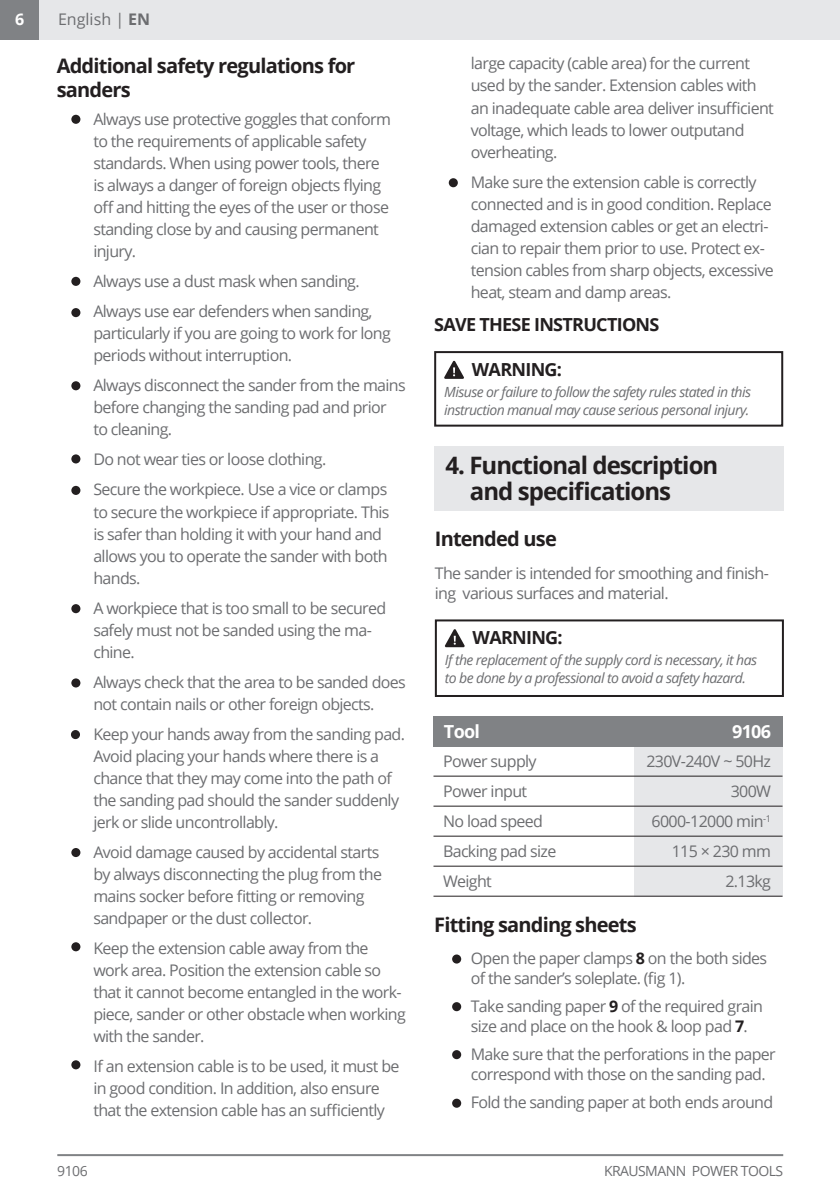
<style>
.page{position:relative;width:840px;height:1191px;background:#fff}
.page>*{position:absolute;margin:0;border:0;box-sizing:border-box;transform-origin:0 0}
.t1{font:700 24px/26px "Open Sans";letter-spacing:-.04em;color:#231f20}
.t2{font:700 20px/24px "Open Sans";letter-spacing:-.04em;color:#231f20}
.t3{font:700 18px "Open Sans";letter-spacing:-.04em;color:#231f20}
.t4{font:700 18px "Open Sans";letter-spacing:-.04em;color:#fff}
.t5{font:16px/22px "Open Sans";letter-spacing:-.04em;color:#6c6d70}
.t6{font:16px "Open Sans";color:#6c6d70}
.t7{font:700 16px "Open Sans";color:#fff}
.t8{font:italic 14px/18px "Open Sans";letter-spacing:-.04em;color:#6c6d70}
.t9{font:14px "Open Sans";letter-spacing:-.04em;color:#6c6d70}
.s1{font-weight:700}
.s2{font-weight:700;color:#231f20}
</style>
<div class="page">
<div style="left:0;top:0;width:40px;height:40px;background:#808285"></div>
<hr style="left:57px;top:1154px;width:725px;height:2px;background:#808285">
<div style="left:40px;top:0;width:799px;height:40px;background:#e6e7e9"></div>
<div style="left:71px;top:115px;width:9px;height:9px;background:#231f20;border-radius:50%"></div>
<div style="left:448px;top:178px;width:9px;height:9px;background:#231f20;border-radius:50%"></div>
<div style="left:71px;top:277px;width:9px;height:9px;background:#231f20;border-radius:50%"></div>
<div style="left:71px;top:308px;width:9px;height:9px;background:#231f20;border-radius:50%"></div>
<div style="left:71px;top:381px;width:9px;height:9px;background:#231f20;border-radius:50%"></div>
<div style="left:71px;top:454px;width:9px;height:9px;background:#231f20;border-radius:50%"></div>
<div style="left:71px;top:486px;width:9px;height:9px;background:#231f20;border-radius:50%"></div>
<div style="left:71px;top:604px;width:9px;height:9px;background:#231f20;border-radius:50%"></div>
<div style="left:71px;top:678px;width:9px;height:9px;background:#231f20;border-radius:50%"></div>
<div style="left:71px;top:730px;width:9px;height:9px;background:#231f20;border-radius:50%"></div>
<div style="left:71px;top:848px;width:9px;height:9px;background:#231f20;border-radius:50%"></div>
<div style="left:71px;top:942px;width:9px;height:9px;background:#231f20;border-radius:50%"></div>
<div style="left:71px;top:1060px;width:9px;height:9px;background:#231f20;border-radius:50%"></div>
<div style="left:434px;top:351px;width:348px;height:75px;border:2px solid #231f20"></div>
<svg style="left:444px;top:360px;width:20px;height:19px"></svg>
<div style="left:434px;top:446px;width:349px;height:64px;background:#e6e7e9"></div>
<div style="left:434px;top:619px;width:349px;height:78px;border:2px solid #231f20"></div>
<svg style="left:445px;top:629px;width:19px;height:18px"></svg>
<div style="left:633px;top:746px;width:149px;height:150px;background:#e6e7e9"></div>
<div style="left:433px;top:716px;width:349px;height:30px;background:#808285"></div>
<hr style="left:433px;top:775px;width:349px;height:1px;background:#231f20">
<hr style="left:433px;top:805px;width:349px;height:1px;background:#231f20">
<hr style="left:433px;top:835px;width:349px;height:1px;background:#231f20">
<hr style="left:433px;top:865px;width:349px;height:1px;background:#231f20">
<hr style="left:433px;top:895px;width:349px;height:1px;background:#231f20">
<div style="left:452px;top:954px;width:9px;height:9px;background:#231f20;border-radius:50%"></div>
<div style="left:452px;top:1002px;width:9px;height:9px;background:#231f20;border-radius:50%"></div>
<div style="left:452px;top:1050px;width:9px;height:9px;background:#231f20;border-radius:50%"></div>
<div style="left:452px;top:1098px;width:9px;height:9px;background:#231f20;border-radius:50%"></div>
<p class="t7" style="left:15px;top:8px;width:11px">6</p>
<p class="t6" style="left:58px;top:8px;width:94px">English | <span class="s1">EN</span></p>
<p class="t2" style="left:57px;top:53px;width:300px">Additional safety regulations for sanders</p>
<p class="t5" style="left:93px;top:108px;width:299px">Always use protective goggles that conform to the requirements of applicable safety standards. When using power tools, there is always a danger of foreign objects flying off and hitting the eyes of the user or those standing close by and causing permanent injury.</p>
<p class="t5" style="left:93px;top:266px;width:280px;line-height:30px">Always use a dust mask when sanding.<br>Always use ear defenders when sanding,</p>
<p class="t5" style="left:93px;top:322px;width:299px">particularly if you are going to work for long periods without interruption.</p>
<p class="t5" style="left:93px;top:374px;width:314px">Always disconnect the sander from the mains before changing the sanding pad and prior<br>to cleaning.</p>
<p class="t5" style="left:93px;top:444px;width:295px;line-height:30px">Do not wear ties or loose clothing.<br>Secure the workpiece. Use a vice or clamps</p>
<p class="t5" style="left:93px;top:500px;width:297px">to secure the workpiece if appropriate. This is safer than holding it with your hand and allows you to operate the sander with both hands.</p>
<p class="t5" style="left:93px;top:596px;width:294px">A workpiece that is too small to be secured safely must not be sanded using the ma&shy;chine.</p>
<p class="t5" style="left:93px;top:670px;width:314px">Always check that the area to be sanded does not contain nails or other foreign objects.</p>
<p class="t5" style="left:93px;top:722px;width:313px">Keep your hands away from the sanding pad.<br>Avoid placing your hands where there is a chance that they may come into the path of the sanding pad should the sander suddenly jerk or slide uncontrollably.</p>
<p class="t5" style="left:93px;top:840px;width:290px">Avoid damage caused by accidental starts by always disconnecting the plug from the mains socker before fitting or removing sandpaper or the dust collector.</p>
<p class="t5" style="left:93px;top:936px;width:314px">Keep the extension cable away from the work area. Position the extension cable so that it cannot become entangled in the work&shy;piece, sander or other obstacle when working with the sander.</p>
<p class="t5" style="left:93px;top:1054px;width:307px">If an extension cable is to be used, it must be in good condition. In addition, also ensure that the extension cable has an sufficiently</p>
<p class="t5" style="left:470px;top:52px;width:304px">large capacity (cable area) for the current used by the sander. Extension cables with an inadequate cable area deliver insufficient voltage, which leads to lower outputand overheating.</p>
<p class="t5" style="left:470px;top:170px;width:304px">Make sure the extension cable is correctly connected and is in good condition. Replace damaged extension cables or get an electri&shy;cian to repair them prior to use. Protect ex&shy;tension cables from sharp objects, excessive heat, steam and damp areas.</p>
<p class="t3" style="left:434px;top:312px;width:227px">SAVE THESE INSTRUCTIONS</p>
<p class="t3" style="left:471px;top:357px;width:92px">WARNING:</p>
<p class="t8" style="left:444px;top:382px;width:308px">Misuse or failure to follow the safety rules stated in this instruction manual may cause serious personal injury.</p>
<h1 class="t1" style="left:469px;top:451px;width:250px;text-indent:-24px">4. Functional description and specifications</h1>
<p class="t2" style="left:434px;top:526px;width:123px">Intended use</p>
<p class="t5" style="left:434px;top:562px;width:335px;line-height:20px">The sander is intended for smoothing and finish&shy;ing various surfaces and material.</p>
<p class="t3" style="left:472px;top:625px;width:92px">WARNING:</p>
<p class="t8" style="left:444px;top:651px;width:313px">If the replacement of the supply cord is necessary, it has to be done by a professional to avoid a safety hazard.</p>
<p class="t4" style="left:443px;top:719px;width:38px">Tool</p>
<p class="t4" style="left:731px;top:719px;width:40px">9106</p>
<p class="t5" style="left:443px;top:745px;width:115px;line-height:30px">Power supply<br>Power input<br>No load speed<br>Backing pad size<br>Weight</p>
<p class="t5" style="left:646px;top:745px;width:126px;line-height:30px;text-align:right">230V-240V ~ 50Hz<br>300W<br>6000-12000 min<sup>-1<br></sup>115 × 230 mm<br>2.13kg</p>
<p class="t2" style="left:434px;top:912px;width:204px">Fitting sanding sheets</p>
<p class="t5" style="left:470px;top:948px;width:298px;line-height:20px">Open the paper clamps <span class="s2">8</span> on the both sides of the sander’s soleplate. (fig 1).</p>
<p class="t5" style="left:470px;top:996px;width:294px;line-height:20px">Take sanding paper <span class="s2">9</span> of the required grain size and place on the hook &amp; loop pad <span class="s2">7</span>.</p>
<p class="t5" style="left:470px;top:1044px;width:306px;line-height:20px">Make sure that the perforations in the paper correspond with those on the sanding pad.</p>
<p class="t5" style="left:470px;top:1091px;width:304px">Fold the sanding paper at both ends around</p>
<p class="t9" style="left:57px;top:1161px;width:32px">9106</p>
<p class="t9" style="left:603px;top:1161px;width:181px">KRAUSMANN POWER TOOLS</p>
</div>
